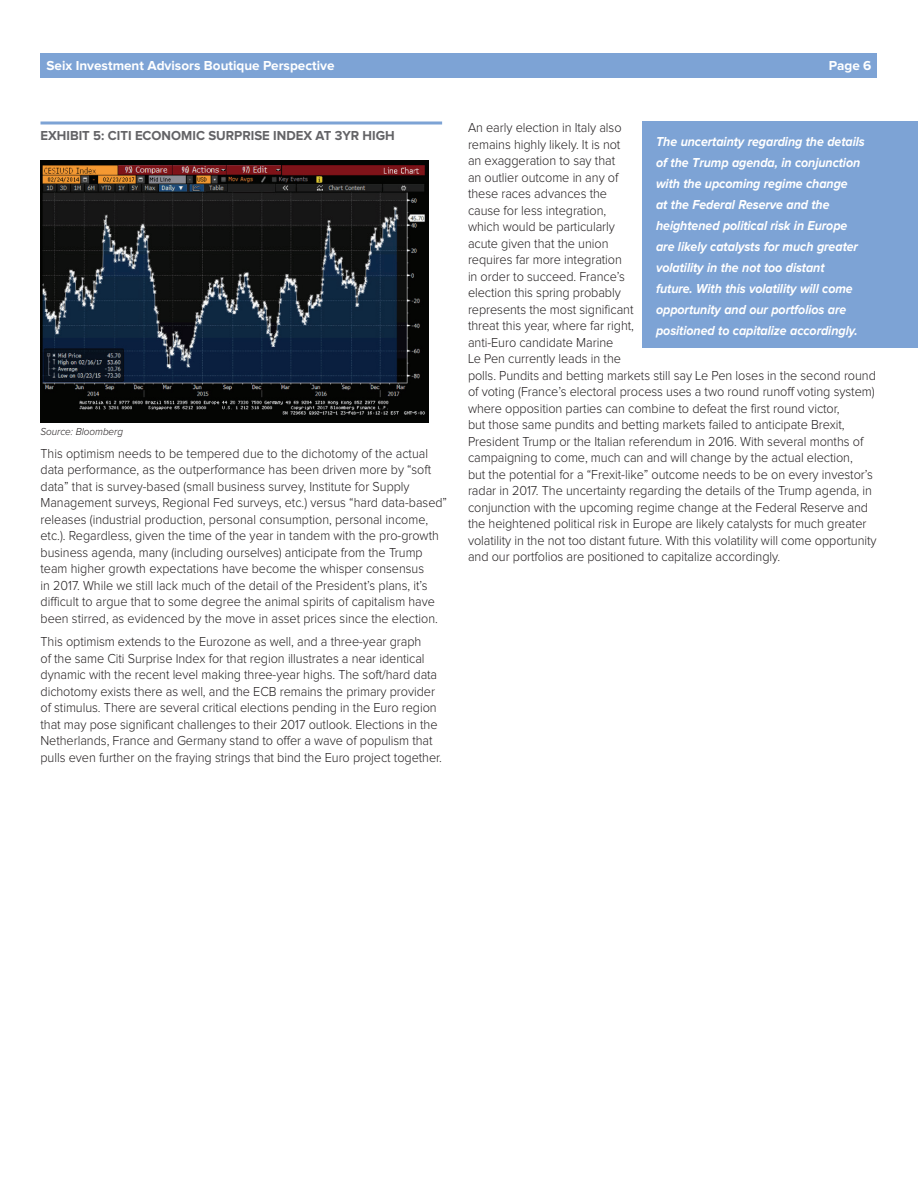
<style>
.page{position:relative;width:918px;height:1188px;background:#fff}
.page>*{position:absolute;margin:0;border:0;box-sizing:border-box;transform-origin:0 0}
.t1{font:300 13.5px/16.5px "Proxima Nova";letter-spacing:-.005em;color:#231f20;scale:.94 1}
.t2{font:300 13.5px/16.5px "Proxima Nova";letter-spacing:-.005em;color:#231f20;scale:.93 1}
.t3{font:italic 700 13.5px/21px "Proxima Nova";letter-spacing:-.005em;color:#fff;scale:.92 1}
.t4{font:700 13.5px "Proxima Nova";color:#fff}
.t5{font:700 13.5px "Proxima Nova";color:#636366}
.t6{font:italic 300 10.5px "Proxima Nova";letter-spacing:-.005em;color:#231f20;scale:.95 1}
</style>
<div class="page">
<div style="left:40px;top:53px;width:838px;height:24px;background:#7da3d5"></div>
<hr style="left:40px;top:122px;width:402px;height:2px;background:#7da3d5">
<img style="left:41px;top:161px;width:387px;height:261px">
<div style="left:643px;top:122px;width:275px;height:226px;background:#7da3d5"></div>
<p class="t4" style="left:47px;top:60px;width:289px">Seix Investment Advisors Boutique Perspective</p>
<p class="t4" style="left:829px;top:60px;width:44px">Page 6</p>
<p class="t5" style="left:40px;top:130px;width:356px">EXHIBIT 5: CITI ECONOMIC SURPRISE INDEX AT 3YR HIGH</p>
<p class="t6" style="left:40px;top:426px;width:88px">Source: Bloomberg</p>
<p class="t2" style="left:40px;top:446px;width:439px">This optimism needs to be tempered due to the dichotomy of the actual data performance, as the outperformance has been driven more by “soft data” that is survey-based (small business survey, Institute for Supply Management surveys, Regional Fed surveys, etc.) versus “hard data-based” releases (industrial production, personal consumption, personal income, etc.). Regardless, given the time of the year in tandem with the pro-growth business agenda, many (including ourselves) anticipate from the Trump team higher growth expectations have become the whisper consensus<br>in 2017. While we still lack much of the detail of the President’s plans, it’s difficult to argue that to some degree the animal spirits of capitalism have been stirred, as evidenced by the move in asset prices since the election.</p>
<p class="t1" style="left:40px;top:634px;width:429px">This optimism extends to the Eurozone as well, and a three-year graph<br>of the same Citi Surprise Index for that region illustrates a near identical dynamic with the recent level making three-year highs. The soft/hard data dichotomy exists there as well, and the ECB remains the primary provider of stimulus. There are several critical elections pending in the Euro region that may pose significant challenges to their 2017 outlook. Elections in the Netherlands, France and Germany stand to offer a wave of populism that pulls even further on the fraying strings that bind the Euro project together.</p>
<p class="t1" style="left:468px;top:120px;width:436px">An early election in Italy also<br>remains highly likely. It is not<br>an exaggeration to say that<br>an outlier outcome in any of<br>these races advances the<br>cause for less integration,<br>which would be particularly<br>acute given that the union<br>requires far more integration<br>in order to succeed. France’s<br>election this spring probably<br>represents the most significant<br>threat this year, where far right,<br>anti-Euro candidate Marine<br>Le Pen currently leads in the<br>polls. Pundits and betting markets still say Le Pen loses in the second round of voting (France’s electoral process uses a two round runoff voting system) where opposition parties can combine to defeat the first round victor,<br>but those same pundits and betting markets failed to anticipate Brexit, President Trump or the Italian referendum in 2016. With several months of campaigning to come, much can and will change by the actual election,<br>but the potential for a “Frexit-like” outcome needs to be on every investor’s radar in 2017. The uncertainty regarding the details of the Trump agenda, in conjunction with the upcoming regime change at the Federal Reserve and the heightened political risk in Europe are likely catalysts for much greater volatility in the not too distant future. With this volatility will come opportunity and our portfolios are positioned to capitalize accordingly.</p>
<p class="t3" style="left:656px;top:131px;width:228px">The uncertainty regarding the details of the Trump agenda, in conjunction with the upcoming regime change<br>at the Federal Reserve and the heightened political risk in Europe are likely catalysts for much greater volatility in the not too distant<br>future. With this volatility will come opportunity and our portfolios are positioned to capitalize accordingly.</p>
</div>
